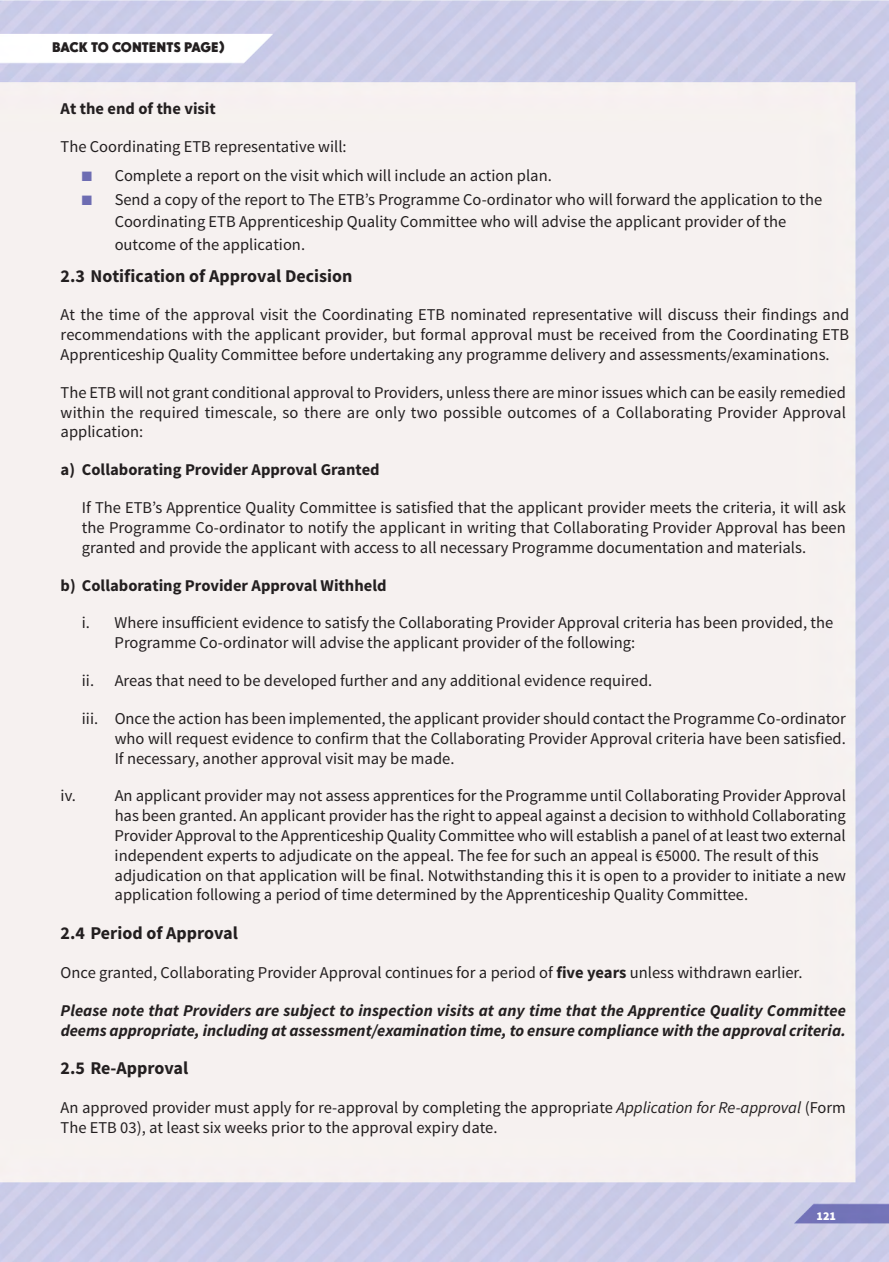
<style>
.page{position:relative;width:889px;height:1262px;background:#fff}
.page>*{position:absolute;margin:0;border:0;box-sizing:border-box;transform-origin:0 0}
.t1{font:700 18px "Source Sans Pro";color:#231f20}
.t2{font:16.5px/19.8px "Source Sans Pro";color:#231f20;text-align:justify}
.t3{font:italic 700 16.5px/19.8px "Source Sans Pro";color:#231f20}
.t4{font:700 16.5px "Source Sans Pro";color:#231f20}
.t5{font:700 13.5px "Super Grotesk Pro";color:#231f20}
.t6{font:13.5px "Zapf Dingbats ITC";color:#6d6cb2}
.t7{font:900 12px "Source Sans Pro";color:#fff}
.s1{font-weight:700}
.s2{font-style:italic}
</style>
<div class="page">
<p class="t5" style="left:52px;top:42px;width:168px">BACK TO CONTENTS PAGE</p>
<p class="t4" style="left:61px;top:102px;width:157px">At the end of the visit</p>
<p class="t2" style="left:61px;top:138px;width:287px">The Coordinating ETB representative will:</p>
<p class="t6" style="left:82px;top:169px;width:12px">■</p>
<p class="t2" style="left:115px;top:167px;width:438px">Complete a report on the visit which will include an action plan.</p>
<p class="t6" style="left:82px;top:192px;width:12px">■</p>
<p class="t2" style="left:115px;top:190px;width:709px">Send a copy of the report to The ETB’s Programme Co-ordinator who will forward the application to the</p>
<p class="t2" style="left:115px;top:213px;width:673px">Coordinating ETB Apprenticeship Quality Committee who will advise the applicant provider of the</p>
<p class="t2" style="left:115px;top:235px;width:192px">outcome of the application.</p>
<p class="t1" style="left:61px;top:269px;width:293px">2.3 Notification of Approval Decision</p>
<p class="t2" style="left:61px;top:306px;width:790px">At the time of the approval visit the Coordinating ETB nominated representative will discuss their findings and recommendations with the applicant provider, but formal approval must be received from the Coordinating ETB Apprenticeship Quality Committee before undertaking any programme delivery and assessments/examinations.</p>
<p class="t2" style="left:61px;top:384px;width:786px">The ETB will not grant conditional approval to Providers, unless there are minor issues which can be easily remedied within the required timescale, so there are only two possible outcomes of a Collaborating Provider Approval application:</p>
<p class="t4" style="left:61px;top:464px;width:320px">a) Collaborating Provider Approval Granted</p>
<p class="t2" style="left:82px;top:499px;width:765px">If The ETB’s Apprentice Quality Committee is satisfied that the applicant provider meets the criteria, it will ask</p>
<p class="t2" style="left:82px;top:519px;width:765px">the Programme Co-ordinator to notify the applicant in writing that Collaborating Provider Approval has been</p>
<p class="t2" style="left:82px;top:538px;width:725px">granted and provide the applicant with access to all necessary Programme documentation and materials.</p>
<p class="t4" style="left:61px;top:579px;width:327px">b) Collaborating Provider Approval Withheld</p>
<p class="t2" style="left:115px;top:614px;width:720px;text-indent:-33px">i. Where insufficient evidence to satisfy the Collaborating Provider Approval criteria has been provided, the<br>Programme Co-ordinator will advise the applicant provider of the following:</p>
<p class="t2" style="left:82px;top:672px;width:572px">ii. Areas that need to be developed further and any additional evidence required.</p>
<p class="t2" style="left:115px;top:709px;width:732px;text-indent:-33px">iii. Once the action has been implemented, the applicant provider should contact the Programme Co-ordinator who will request evidence to confirm that the Collaborating Provider Approval criteria have been satisfied.<br>If necessary, another approval visit may be made.</p>
<p class="t2" style="left:115px;top:787px;width:732px;text-align:left;text-indent:-54px">iv. An applicant provider may not assess apprentices for the Programme until Collaborating Provider Approval has been granted. An applicant provider has the right to appeal against a decision to withhold Collaborating Provider Approval to the Apprenticeship Quality Committee who will establish a panel of at least two external independent experts to adjudicate on the appeal. The fee for such an appeal is €5000. The result of this adjudication on that application will be final. Notwithstanding this it is open to a provider to initiate a new application following a period of time determined by the Apprenticeship Quality Committee.</p>
<p class="t1" style="left:61px;top:926px;width:179px">2.4 Period of Approval</p>
<p class="t2" style="left:61px;top:963px;width:743px">Once granted, Collaborating Provider Approval continues for a period of <span class="s1">five years</span> unless withdrawn earlier.</p>
<p class="t3" style="left:61px;top:1001px;width:786px">Please note that Providers are subject to inspection visits at any time that the Apprentice Quality Committee deems appropriate, including at assessment/examination time, to ensure compliance with the approval criteria.</p>
<p class="t1" style="left:61px;top:1061px;width:129px">2.5 Re-Approval</p>
<p class="t2" style="left:61px;top:1098px;width:786px">An approved provider must apply for re-approval by completing the appropriate <span class="s2">Application for Re-approval</span> (Form<br>The ETB 03), at least six weeks prior to the approval expiry date.</p>
<p class="t7" style="left:816px;top:1211px;width:21px">121</p>
</div>
